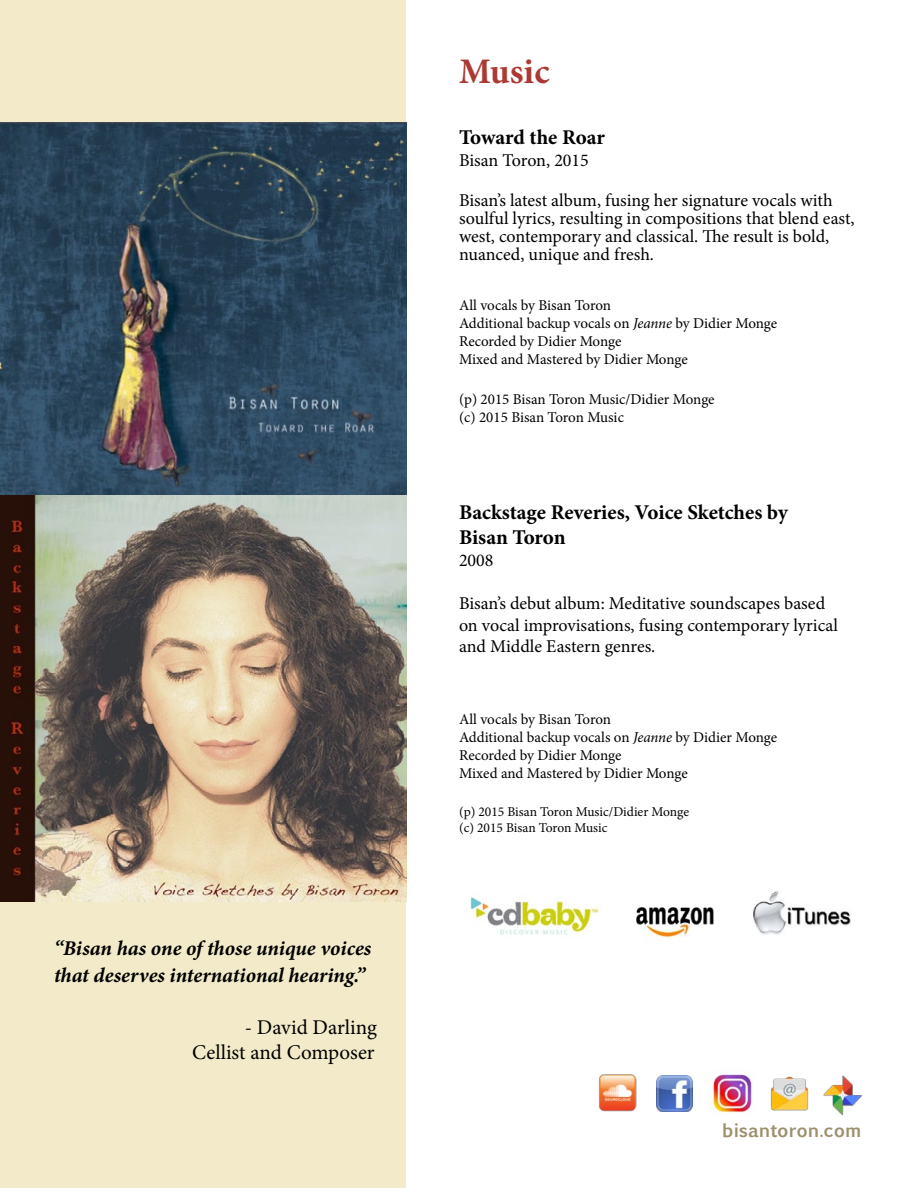
<style>
.page{position:relative;width:918px;height:1188px;background:#fff}
.page>*{position:absolute;margin:0;border:0;box-sizing:border-box;transform-origin:0 0}
.t1{font:700 36px "Minion Pro";color:#ab3a34}
.t2{font:italic 700 21px/27px "Minion Pro";letter-spacing:-.005em;color:#000}
.t3{font:700 21px/25.2px "Minion Pro";color:#000}
.t4{font:21px/25.2px "Minion Pro";color:#000;text-align:right}
.t5{font:18px/18px "Minion Pro";color:#000}
.t6{font:700 18px "Euphemia UCAS";color:#9e906e}
.t7{font:15px/18px "Minion Pro";letter-spacing:-.005em;color:#000}
.t8{font:13.5px/16.2px "Minion Pro";letter-spacing:-.005em;color:#000}
.s1{font-style:italic}
</style>
<div class="page">
<div style="left:0;top:0;width:406px;height:1188px;background:#f2eac8"></div>
<img style="left:0;top:122px;width:406px;height:779px">
<img style="left:470px;top:897px;width:129px;height:38px">
<img style="left:636px;top:907px;width:78px;height:31px">
<img style="left:753px;top:891px;width:98px;height:44px">
<img style="left:656px;top:1075px;width:36px;height:36px">
<img style="left:712px;top:1074px;width:40px;height:39px">
<img style="left:770px;top:1076px;width:39px;height:35px">
<img style="left:823px;top:1075px;width:40px;height:41px">
<img style="left:598px;top:1074px;width:39px;height:38px">
<p class="t2" style="left:54px;top:934px;width:319px">“Bisan has one of those unique voices that deserves international hearing.”</p>
<p class="t4" style="left:192px;top:1015px;width:186px">- David Darling<br>Cellist and Composer</p>
<h1 class="t1" style="left:459px;top:46px;width:92px">Music</h1>
<p class="t3" style="left:459px;top:125px;width:148px">Toward the Roar</p>
<p class="t5" style="left:459px;top:151px;width:131px">Bisan Toron, 2015</p>
<p class="t5" style="left:459px;top:191px;width:397px">Bisan’s latest album, fusing her signature vocals with soulful lyrics, resulting in compositions that blend east, west, contemporary and classical. The result is bold, nuanced, unique and fresh.</p>
<p class="t7" style="left:459px;top:296px;width:320px">All vocals by Bisan Toron<br>Additional backup vocals on <span class="s1">Jeanne</span> by Didier Monge Recorded by Didier Monge<br>Mixed and Mastered by Didier Monge</p>
<p class="t7" style="left:459px;top:390px;width:257px">(p) 2015 Bisan Toron Music/Didier Monge (c) 2015 Bisan Toron Music</p>
<p class="t3" style="left:459px;top:500px;width:330px">Backstage Reveries, Voice Sketches by<br>Bisan Toron</p>
<p class="t5" style="left:459px;top:551px;width:36px">2008</p>
<p class="t5" style="left:459px;top:593px;width:380px;line-height:21.6px">Bisan’s debut album: Meditative soundscapes based on vocal improvisations, fusing contemporary lyrical and Middle Eastern genres.</p>
<p class="t7" style="left:459px;top:711px;width:320px">All vocals by Bisan Toron<br>Additional backup vocals on <span class="s1">Jeanne</span> by Didier Monge Recorded by Didier Monge<br>Mixed and Mastered by Didier Monge</p>
<p class="t8" style="left:459px;top:804px;width:232px">(p) 2015 Bisan Toron Music/Didier Monge (c) 2015 Bisan Toron Music</p>
<p class="t6" style="left:722px;top:1117px;width:141px">bisantoron.com</p>
</div>
